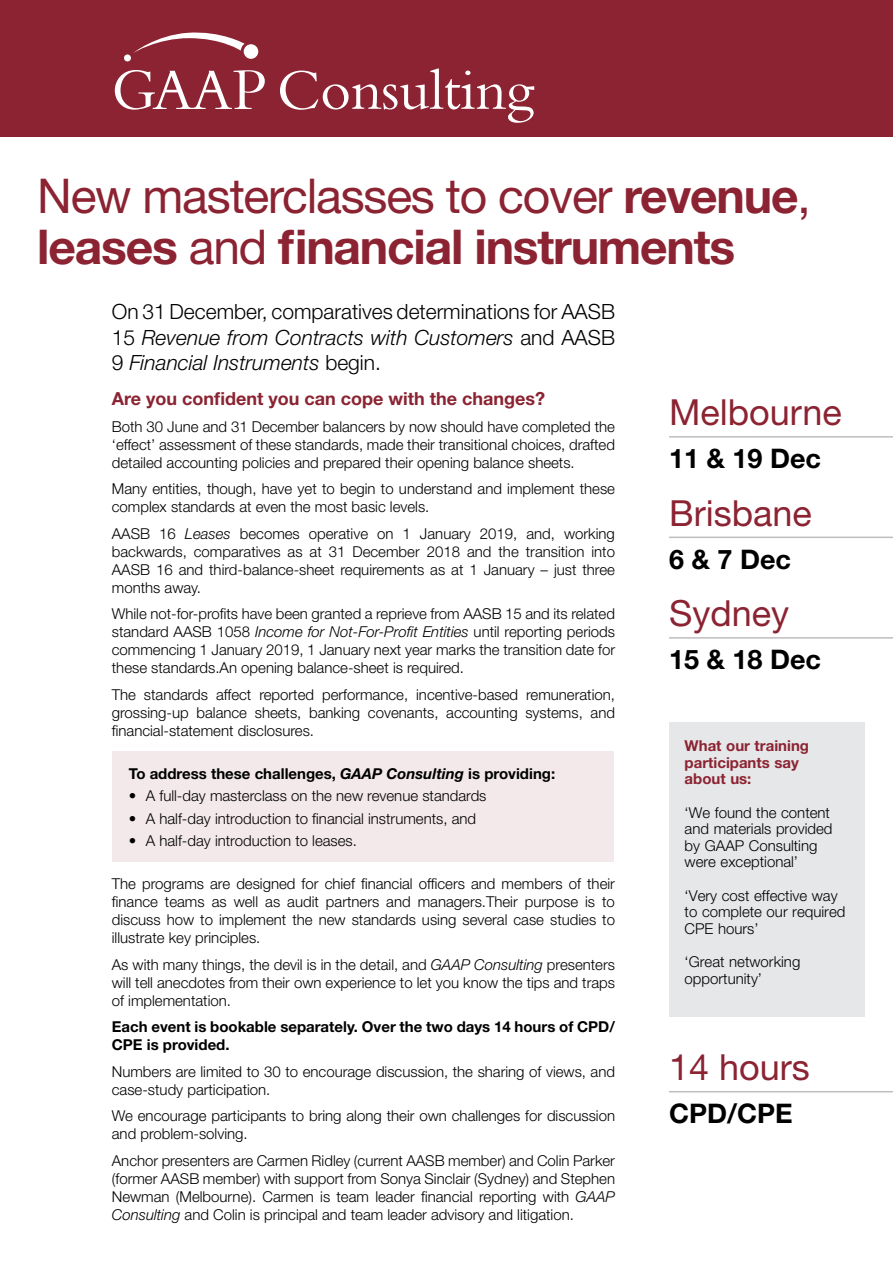
<style>
.page{position:relative;width:893px;height:1263px;background:#fff}
.page>*{position:absolute;margin:0;border:0;box-sizing:border-box;transform-origin:0 0}
.t1{font:60px "Bembo";letter-spacing:-.01em;color:#fff}
.t2{font:700 48px/51px "Helvetica Neue LT Std";letter-spacing:-.025em;color:#8b2332}
.t3{font:36px "Helvetica Neue LT Std";color:#8b2332}
.t4{font:700 27px "Helvetica Neue LT Std";color:#000}
.t5{font:300 21px/25.5px "Helvetica Neue LT Std";color:#000;text-align:justify}
.t6{font:700 18px "Helvetica Neue LT Std";color:#8b2332}
.t7{font:300 15px/18px "Helvetica Neue LT Std";color:#000;text-align:justify}
.t8{font:700 15px/18px "Helvetica Neue LT Std";color:#000}
.t9{font:700 15px/16.5px "Helvetica Neue LT Std";color:#8b2332}
.s1{font-weight:400}
.s2{font-style:italic}
</style>
<div class="page">
<div style="left:112px;top:751px;width:502px;height:110px;background:#f3e9ea"></div>
<hr style="left:669px;top:436px;width:224px;height:2px;background:#bcbec0">
<hr style="left:669px;top:537px;width:224px;height:1px;background:#bcbec0">
<hr style="left:669px;top:637px;width:224px;height:2px;background:#bcbec0">
<hr style="left:669px;top:1091px;width:224px;height:1px;background:#bcbec0">
<div style="left:0;top:0;width:893px;height:137px;background:#8b2332"></div>
<svg style="left:115px;top:70px;width:150px;height:40px"></svg>
<svg style="left:133px;top:32px;width:112px;height:21px"></svg>
<div style="left:244px;top:44px;width:14px;height:15px;background:#fff;border-radius:50%"></div>
<div style="left:124px;top:54px;width:7px;height:7px;background:#fff;border-radius:50%"></div>
<div style="left:669px;top:722px;width:196px;height:295px;background:#e6e7e8"></div>
<h1 class="t1" style="left:277px;top:55px;width:259px">Consulting</h1>
<h2 class="t2" style="left:37px;top:169px;width:775px"><span class="s1">New masterclasses to cover</span> revenue<span class="s1">, </span>leases <span class="s1">and</span> financial instruments</h2>
<h3 class="t5" style="left:112px;top:298px;width:505px">On 31 December, comparatives determinations for AASB 15 <span class="s2">Revenue from Contracts with Customers</span> and AASB 9 <span class="s2">Financial Instruments</span> begin.</h3>
<p class="t6" style="left:112px;top:387px;width:435px">Are you confident you can cope with the changes?</p>
<p class="t7" style="left:112px;top:417px;width:505px">Both 30 June and 31 December balancers by now should have completed the ‘effect’ assessment of these standards, made their transitional choices, drafted detailed accounting policies and prepared their opening balance sheets.</p>
<p class="t7" style="left:112px;top:479px;width:505px">Many entities, though, have yet to begin to understand and implement these complex standards at even the most basic levels.</p>
<p class="t7" style="left:112px;top:524px;width:505px">AASB 16 <span class="s2">Leases</span> becomes operative on 1 January 2019, and, working backwards, comparatives as at 31 December 2018 and the transition into AASB 16 and third-balance-sheet requirements as at 1 January – just three months away.</p>
<p class="t7" style="left:112px;top:604px;width:505px">While not-for-profits have been granted a reprieve from AASB 15 and its related standard AASB 1058 <span class="s2">Income for Not-For-Profit Entities</span> until reporting periods commencing 1 January 2019, 1 January next year marks the transition date for these standards.An opening balance-sheet is required.</p>
<p class="t7" style="left:112px;top:685px;width:505px">The standards affect reported performance, incentive-based remuneration, grossing-up balance sheets, banking covenants, accounting systems, and financial-statement disclosures.</p>
<p class="t8" style="left:129px;top:764px;width:428px">To address these challenges, <span class="s2">GAAP Consulting</span> is providing:</p>
<p class="t7" style="left:129px;top:787px;width:359px">• A full-day masterclass on the new revenue standards</p>
<p class="t7" style="left:129px;top:809px;width:349px">• A half-day introduction to financial instruments, and</p>
<p class="t7" style="left:129px;top:831px;width:230px">• A half-day introduction to leases.</p>
<p class="t7" style="left:112px;top:875px;width:505px">The programs are designed for chief financial officers and members of their finance teams as well as audit partners and managers.Their purpose is to discuss how to implement the new standards using several case studies to illustrate key principles.</p>
<p class="t7" style="left:112px;top:955px;width:505px">As with many things, the devil is in the detail, and <span class="s2">GAAP Consulting</span> presenters will tell anecdotes from their own experience to let you know the tips and traps of implementation.</p>
<p class="t8" style="left:112px;top:1018px;width:505px">Each event is bookable separately. Over the two days 14 hours of CPD/<br>CPE is provided.</p>
<p class="t7" style="left:112px;top:1062px;width:505px">Numbers are limited to 30 to encourage discussion, the sharing of views, and case-study participation.</p>
<p class="t7" style="left:112px;top:1107px;width:505px">We encourage participants to bring along their own challenges for discussion and problem-solving.</p>
<p class="t7" style="left:112px;top:1151px;width:505px">Anchor presenters are Carmen Ridley (current AASB member) and Colin Parker (former AASB member) with support from Sonya Sinclair (Sydney) and Stephen Newman (Melbourne). Carmen is team leader financial reporting with <span class="s2">GAAP Consulting</span> and Colin is principal and team leader advisory and litigation.</p>
<h3 class="t3" style="left:669px;top:391px;width:174px">Melbourne</h3>
<h3 class="t4" style="left:669px;top:442px;width:154px">11 &amp; 19 Dec</h3>
<h3 class="t3" style="left:669px;top:492px;width:144px">Brisbane</h3>
<h3 class="t4" style="left:669px;top:542px;width:124px">6 &amp; 7 Dec</h3>
<h3 class="t3" style="left:669px;top:592px;width:122px">Sydney</h3>
<h3 class="t4" style="left:669px;top:643px;width:154px">15 &amp; 18 Dec</h3>
<p class="t9" style="left:685px;top:737px;width:126px">What our training participants say about us:</p>
<p class="t7" style="left:685px;top:804px;width:149px;line-height:16.5px;text-align:left">‘We found the content and materials provided by GAAP Consulting were exceptional’</p>
<p class="t7" style="left:685px;top:887px;width:162px;line-height:16.5px;text-align:left">‘Very cost effective way to complete our required<br>CPE hours’</p>
<p class="t7" style="left:685px;top:953px;width:117px;line-height:16.5px">‘Great networking opportunity’</p>
<h3 class="t3" style="left:669px;top:1046px;width:142px">14 hours</h3>
<h3 class="t4" style="left:669px;top:1097px;width:125px">CPD/CPE</h3>
</div>
